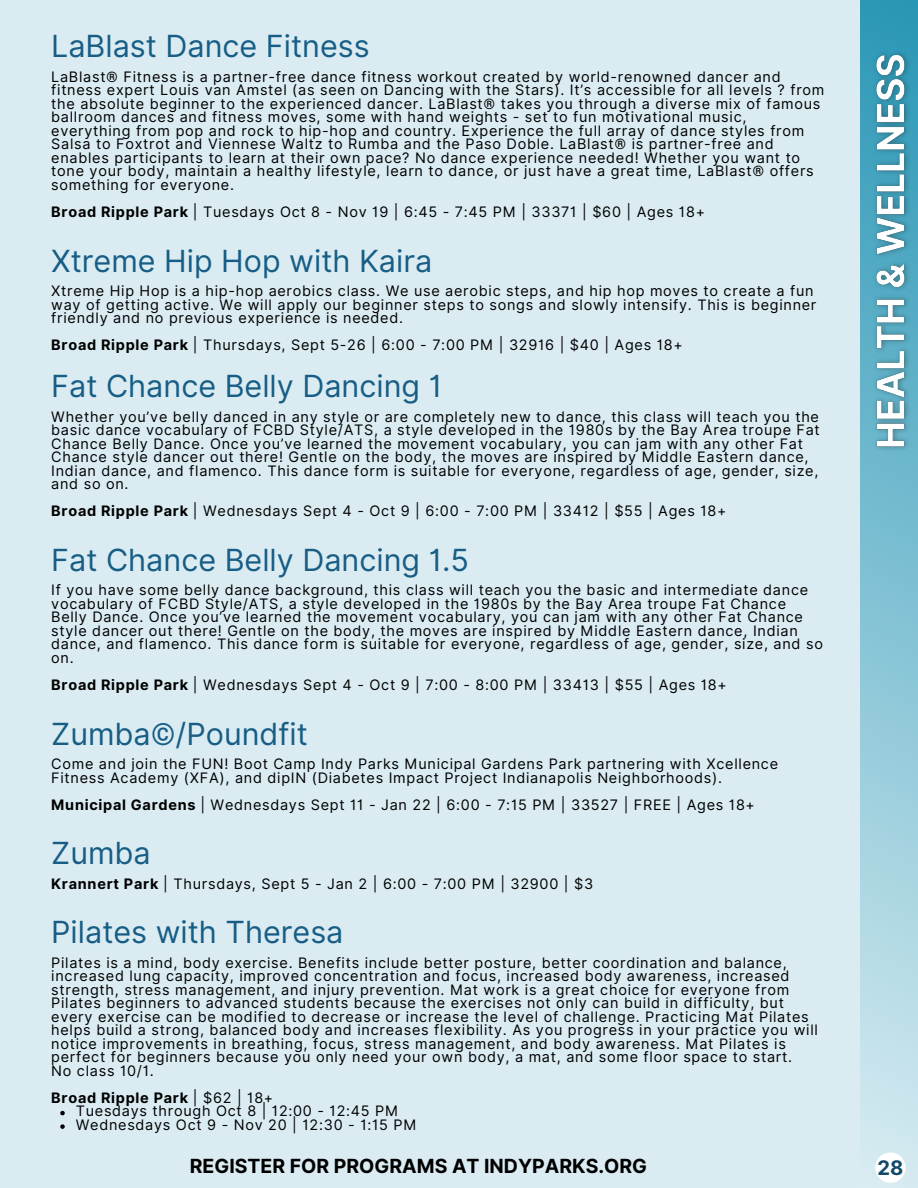
<style>
.page{position:relative;width:918px;height:1188px;background:#daecf2}
.page>*{position:absolute;margin:0;border:0;box-sizing:border-box;transform-origin:0 0}
.t1{font:30.45px "Inter";color:#175d85}
.t2{font:700 20.1px "Inter";color:#124a6a}
.t3{font:700 19.5px "Inter";color:#000}
.t4{font:14.4px/13.5px "Inter";letter-spacing:.05em;color:#000}
.t5{font:700 14.4px "Inter";letter-spacing:.05em;color:#000}
.s1{font-weight:700}
.s2{font-weight:400}
</style>
<div class="page">
<svg style="left:861px;top:0;width:57px;height:1148px;background:#92cad9"></svg>
<img style="left:868px;top:45px;width:49px;height:410px">
<svg style="left:60px;top:1111px;width:5px;height:4px"></svg>
<svg style="left:60px;top:1124px;width:5px;height:5px"></svg>
<div style="left:875px;top:1152px;width:31px;height:31px;background:#fff;border-radius:50%"></div>
<h2 class="t1" style="left:51px;top:28px;width:320px">LaBlast Dance Fitness</h2>
<p class="t4" style="left:51px;top:70px;width:775px">LaBlast® Fitness is a partner-free dance fitness workout created by world-renowned dancer and fitness expert Louis van Amstel (as seen on Dancing with the Stars). It’s accessible for all levels ? from the absolute beginner to the experienced dancer. LaBlast® takes you through a diverse mix of famous ballroom dances and fitness moves, some with hand weights - set to fun motivational music, everything from pop and rock to hip-hop and country. Experience the full array of dance styles from Salsa to Foxtrot and Viennese Waltz to Rumba and the Paso Doble. LaBlast® is partner-free and enables participants to learn at their own pace? No dance experience needed! Whether you want to tone your body, maintain a healthy lifestyle, learn to dance, or just have a great time, LaBlast® offers something for everyone.</p>
<p class="t4" style="left:51px;top:205px;width:655px"><span class="s1">Broad Ripple Park</span> | Tuesdays Oct 8 - Nov 19 | 6:45 - 7:45 PM | 33371 | $60 | Ages 18+</p>
<h2 class="t1" style="left:51px;top:242px;width:383px">Xtreme Hip Hop with Kaira</h2>
<p class="t4" style="left:51px;top:284px;width:767px">Xtreme Hip Hop is a hip-hop aerobics class. We use aerobic steps, and hip hop moves to create a fun way of getting active. We will apply our beginner steps to songs and slowly intensify. This is beginner friendly and no previous experience is needed.</p>
<p class="t4" style="left:51px;top:338px;width:633px"><span class="s1">Broad Ripple Park</span> | Thursdays, Sept 5-26 | 6:00 - 7:00 PM | 32916 | $40 | Ages 18+</p>
<h2 class="t1" style="left:51px;top:368px;width:392px">Fat Chance Belly Dancing 1</h2>
<p class="t4" style="left:51px;top:410px;width:770px">Whether you’ve belly danced in any style or are completely new to dance, this class will teach you the basic dance vocabulary of FCBD Style/ATS, a style developed in the 1980s by the Bay Area troupe Fat Chance Belly Dance. Once you’ve learned the movement vocabulary, you can jam with any other Fat Chance style dancer out there! Gentle on the body, the moves are inspired by Middle Eastern dance, Indian dance, and flamenco. This dance form is suitable for everyone, regardless of age, gender, size, and so on.</p>
<p class="t4" style="left:51px;top:504px;width:677px"><span class="s1">Broad Ripple Park</span> | Wednesdays Sept 4 - Oct 9 | 6:00 - 7:00 PM | 33412 | $55 | Ages 18+</p>
<h2 class="t1" style="left:51px;top:542px;width:419px">Fat Chance Belly Dancing 1.5</h2>
<p class="t4" style="left:51px;top:584px;width:773px">If you have some belly dance background, this class will teach you the basic and intermediate dance vocabulary of FCBD Style/ATS, a style developed in the 1980s by the Bay Area troupe Fat Chance Belly Dance. Once you’ve learned the movement vocabulary, you can jam with any other Fat Chance style dancer out there! Gentle on the body, the moves are inspired by Middle Eastern dance, Indian dance, and flamenco. This dance form is suitable for everyone, regardless of age, gender, size, and so on.</p>
<p class="t4" style="left:51px;top:678px;width:677px"><span class="s1">Broad Ripple Park</span> | Wednesdays Sept 4 - Oct 9 | 7:00 - 8:00 PM | 33413 | $55 | Ages 18+</p>
<h2 class="t1" style="left:51px;top:715px;width:258px">Zumba©/Poundfit</h2>
<p class="t4" style="left:51px;top:757px;width:728px">Come and join the FUN! Boot Camp Indy Parks Municipal Gardens Park partnering with Xcellence<br>Fitness Academy (XFA), and dipIN (Diabetes Impact Project Indianapolis Neighborhoods).</p>
<p class="t4" style="left:51px;top:798px;width:705px"><span class="s1">Municipal Gardens</span> | Wednesdays Sept 11 - Jan 22 | 6:00 - 7:15 PM | 33527 | FREE | Ages 18+</p>
<h2 class="t1" style="left:51px;top:835px;width:101px">Zumba</h2>
<p class="t4" style="left:51px;top:877px;width:543px"><span class="s1">Krannert Park</span> | Thursdays, Sept 5 - Jan 2 | 6:00 - 7:00 PM | 32900 | $3</p>
<h3 class="t1" style="left:51px;top:914px;width:294px">Pilates with Theresa</h3>
<p class="t4" style="left:51px;top:956px;width:768px">Pilates is a mind, body exercise. Benefits include better posture, better coordination and balance, increased lung capacity, improved concentration and focus, increased body awareness, increased strength, stress management, and injury prevention. Mat work is a great choice for everyone from Pilates beginners to advanced students because the exercises not only can build in difficulty, but every exercise can be modified to decrease or increase the level of challenge. Practicing Mat Pilates helps build a strong, balanced body and increases flexibility. As you progress in your practice you will notice improvements in breathing, focus, stress management, and body awareness. Mat Pilates is perfect for beginners because you only need your own body, a mat, and some floor space to start.<br>No class 10/1.</p>
<p class="t5" style="left:51px;top:1089px;width:223px">Broad Ripple Park <span class="s2">| $62 | 18+</span></p>
<p class="t4" style="left:76px;top:1105px;width:324px">Tuesdays through Oct 8 | 12:00 - 12:45 PM</p>
<p class="t4" style="left:76px;top:1118px;width:342px">Wednesdays Oct 9 - Nov 20 | 12:30 - 1:15 PM</p>
<h2 class="t3" style="left:190px;top:1155px;width:459px">REGISTER FOR PROGRAMS AT INDYPARKS.ORG</h2>
<p class="t2" style="left:877px;top:1155px;width:27px">28</p>
</div>
